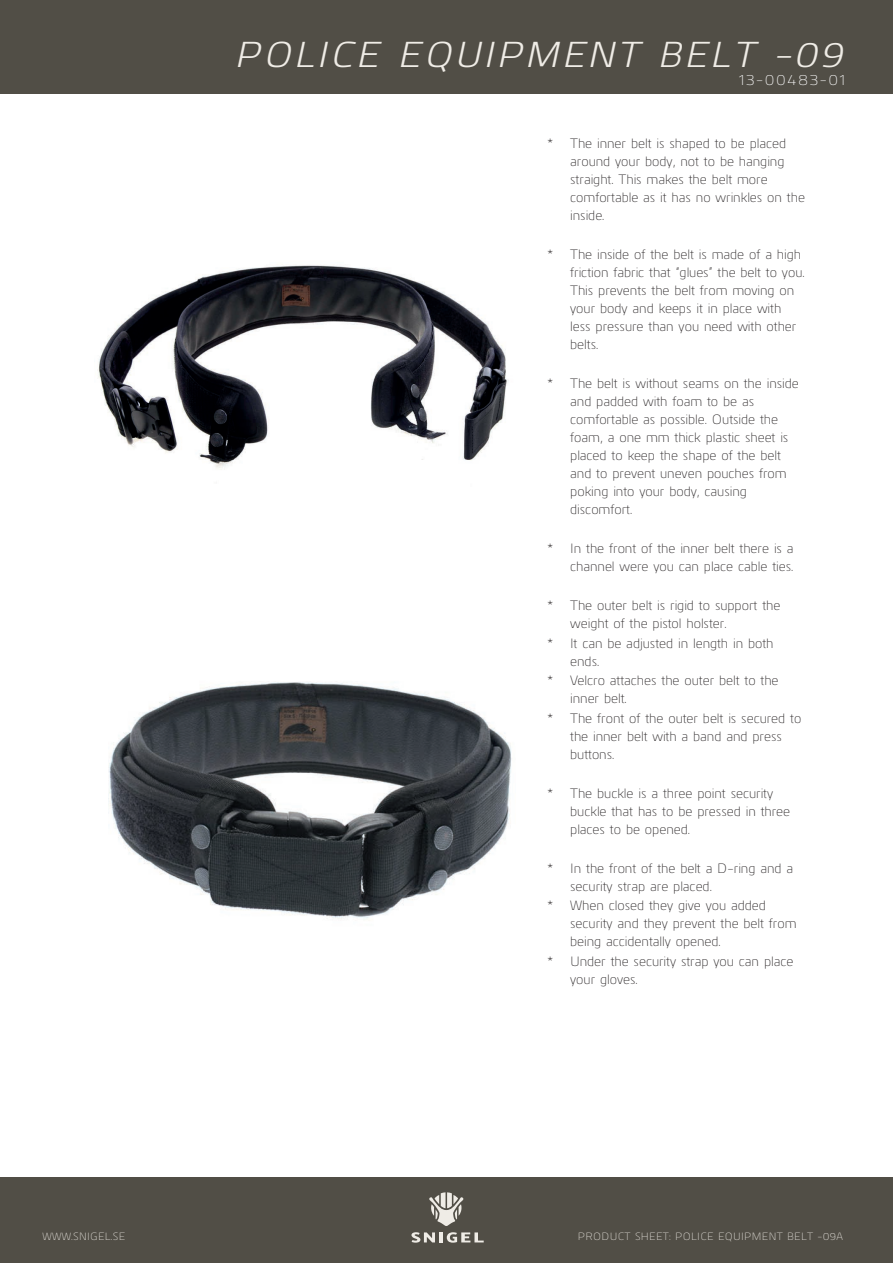
<style>
.page{position:relative;width:893px;height:1263px;background:#fff}
.page>*{position:absolute;margin:0;border:0;box-sizing:border-box;transform-origin:0 0}
.t1{font:italic 36px "Kuro";letter-spacing:.075em;color:#efece6}
.t2{font:300 15px "Kuro";letter-spacing:.1em;color:#fff}
.t3{font:300 13.5px/18px "Kuro";color:#231f20}
.t4{font:300 10.5px "Kuro";letter-spacing:.025em;color:#efece6}
</style>
<div class="page">
<div style="left:0;top:0;width:893px;height:94px;background:#514e46"></div>
<div style="left:0;top:1178px;width:893px;height:85px;background:#514e46"></div>
<svg style="left:429px;top:1192px;width:35px;height:34px"></svg>
<svg style="left:411px;top:1232px;width:73px;height:10px"></svg>
<img style="left:97px;top:265px;width:412px;height:203px">
<img style="left:109px;top:682px;width:403px;height:237px">
<h1 class="t1" style="left:237px;top:28px;width:610px">POLICE EQUIPMENT BELT -09</h1>
<p class="t2" style="left:739px;top:69px;width:107px">13-00483-01</p>
<p class="t3" style="left:570px;top:134px;width:236px;text-indent:-23px">* The inner belt is shaped to be placed around your body, not to be hanging straight. This makes the belt more comfortable as it has no wrinkles on the inside.</p>
<p class="t3" style="left:570px;top:245px;width:236px;text-indent:-23px">* The inside of the belt is made of a high friction fabric that “glues” the belt to you.<br>This prevents the belt from moving on your body and keeps it in place with less pressure than you need with other belts.</p>
<p class="t3" style="left:570px;top:374px;width:230px;text-indent:-23px">* The belt is without seams on the inside and padded with foam to be as comfortable as possible. Outside the foam, a one mm thick plastic sheet is placed to keep the shape of the belt and to prevent uneven pouches from poking into your body, causing discomfort.</p>
<p class="t3" style="left:547px;top:539px;width:248px;text-align:right">* In the front of the inner belt there is a channel were you can place cable ties.</p>
<p class="t3" style="left:570px;top:596px;width:212px;text-indent:-23px">* The outer belt is rigid to support the weight of the pistol holster.</p>
<p class="t3" style="left:570px;top:633px;width:205px;text-indent:-23px">* It can be adjusted in length in both ends.</p>
<p class="t3" style="left:570px;top:671px;width:210px;text-indent:-23px">* Velcro attaches the outer belt to the inner belt.</p>
<p class="t3" style="left:570px;top:708px;width:233px;text-indent:-23px">* The front of the outer belt is secured to the inner belt with a band and press buttons.</p>
<p class="t3" style="left:570px;top:783px;width:221px;text-indent:-23px">* The buckle is a three point security buckle that has to be pressed in three places to be opened.</p>
<p class="t3" style="left:570px;top:858px;width:224px;text-indent:-23px">* In the front of the belt a D-ring and a security strap are placed.</p>
<p class="t3" style="left:570px;top:896px;width:228px;text-indent:-23px">* When closed they give you added security and they prevent the belt from being accidentally opened.</p>
<p class="t3" style="left:570px;top:951px;width:225px;text-indent:-23px">* Under the security strap you can place your gloves.</p>
<p class="t4" style="left:42px;top:1229px;width:84px">WWW.SNIGEL.SE</p>
<p class="t4" style="left:578px;top:1229px;width:266px">PRODUCT SHEET: POLICE EQUIPMENT BELT -09A</p>
</div>
